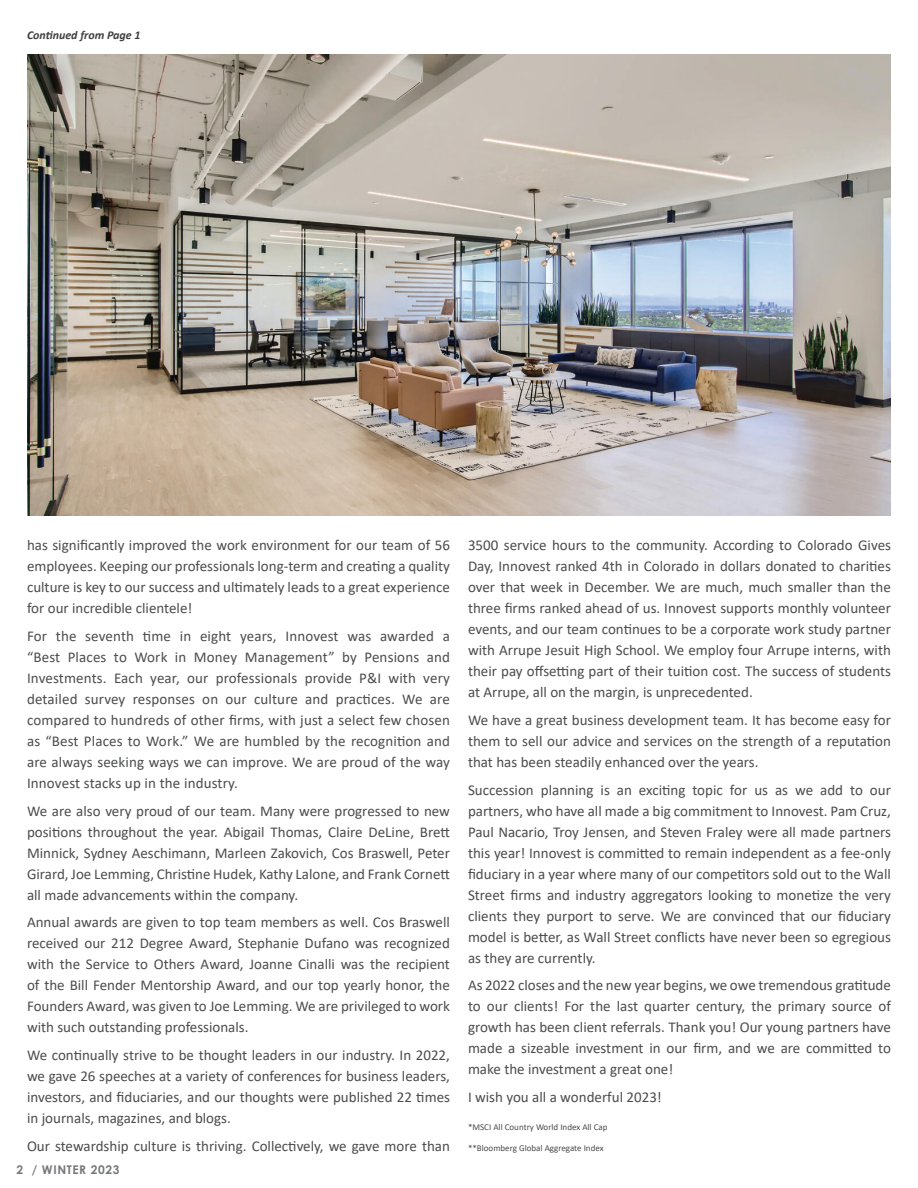
<style>
.page{position:relative;width:918px;height:1188px;background:#fff}
.page>*{position:absolute;margin:0;border:0;box-sizing:border-box;transform-origin:0 0}
.t1{font:15px/21px "Calibri";color:#4b4c4d;text-align:justify}
.t2{font:italic 700 12px "Calibri";color:#3e3e3f}
.t3{font:700 12px "Century Gothic";letter-spacing:.05em;color:#76787b}
.t4{font:9px "Calibri";color:#4b4c4d}
</style>
<div class="page">
<img style="left:27px;top:54px;width:864px;height:461px">
<p class="t2" style="left:27px;top:27px;width:115px">Continued from Page 1</p>
<p class="t1" style="left:27px;top:534px;width:425px">has significantly improved the work environment for our team of 56 employees. Keeping our professionals long-term and creating a quality culture is key to our success and ultimately leads to a great experience for our incredible clientele!</p>
<p class="t1" style="left:27px;top:625px;width:424px">For the seventh time in eight years, Innovest was awarded a “Best Places to Work in Money Management” by Pensions and Investments. Each year, our professionals provide P&amp;I with very detailed survey responses on our culture and practices. We are compared to hundreds of other firms, with just a select few chosen as “Best Places to Work.” We are humbled by the recognition and are always seeking ways we can improve. We are proud of the way Innovest stacks up in the industry.</p>
<p class="t1" style="left:27px;top:800px;width:425px">We are also very proud of our team. Many were progressed to new positions throughout the year. Abigail Thomas, Claire DeLine, Brett Minnick, Sydney Aeschimann, Marleen Zakovich, Cos Braswell, Peter Girard, Joe Lemming, Christine Hudek, Kathy Lalone, and Frank Cornett all made advancements within the company.</p>
<p class="t1" style="left:27px;top:912px;width:425px">Annual awards are given to top team members as well. Cos Braswell received our 212 Degree Award, Stephanie Dufano was recognized with the Service to Others Award, Joanne Cinalli was the recipient of the Bill Fender Mentorship Award, and our top yearly honor, the Founders Award, was given to Joe Lemming. We are privileged to work with such outstanding professionals.</p>
<p class="t1" style="left:27px;top:1044px;width:425px">We continually strive to be thought leaders in our industry. In 2022, we gave 26 speeches at a variety of conferences for business leaders, investors, and fiduciaries, and our thoughts were published 22 times in journals, magazines, and blogs.</p>
<p class="t1" style="left:27px;top:1135px;width:424px">Our stewardship culture is thriving. Collectively, we gave more than</p>
<p class="t3" style="left:17px;top:1161px;width:104px">2 / WINTER 2023</p>
<p class="t1" style="left:468px;top:534px;width:425px">3500 service hours to the community. According to Colorado Gives Day, Innovest ranked 4th in Colorado in dollars donated to charities over that week in December. We are much, much smaller than the three firms ranked ahead of us. Innovest supports monthly volunteer events, and our team continues to be a corporate work study partner with Arrupe Jesuit High School. We employ four Arrupe interns, with their pay offsetting part of their tuition cost. The success of students at Arrupe, all on the margin, is unprecedented.</p>
<p class="t1" style="left:468px;top:709px;width:424px">We have a great business development team. It has become easy for them to sell our advice and services on the strength of a reputation that has been steadily enhanced over the years.</p>
<p class="t1" style="left:468px;top:779px;width:425px">Succession planning is an exciting topic for us as we add to our partners, who have all made a big commitment to Innovest. Pam Cruz, Paul Nacario, Troy Jensen, and Steven Fraley were all made partners this year! Innovest is committed to remain independent as a fee-only fiduciary in a year where many of our competitors sold out to the Wall Street firms and industry aggregators looking to monetize the very clients they purport to serve. We are convinced that our fiduciary model is better, as Wall Street conflicts have never been so egregious as they are currently.</p>
<p class="t1" style="left:468px;top:975px;width:425px">As 2022 closes and the new year begins, we owe tremendous gratitude to our clients! For the last quarter century, the primary source of growth has been client referrals. Thank you! Our young partners have made a sizeable investment in our firm, and we are committed to make the investment a great one!</p>
<p class="t1" style="left:468px;top:1086px;width:195px">I wish you all a wonderful 2023!</p>
<p class="t4" style="left:468px;top:1121px;width:141px">*MSCI All Country World Index All Cap</p>
<p class="t4" style="left:468px;top:1142px;width:137px">**Bloomberg Global Aggregate Index</p>
</div>
